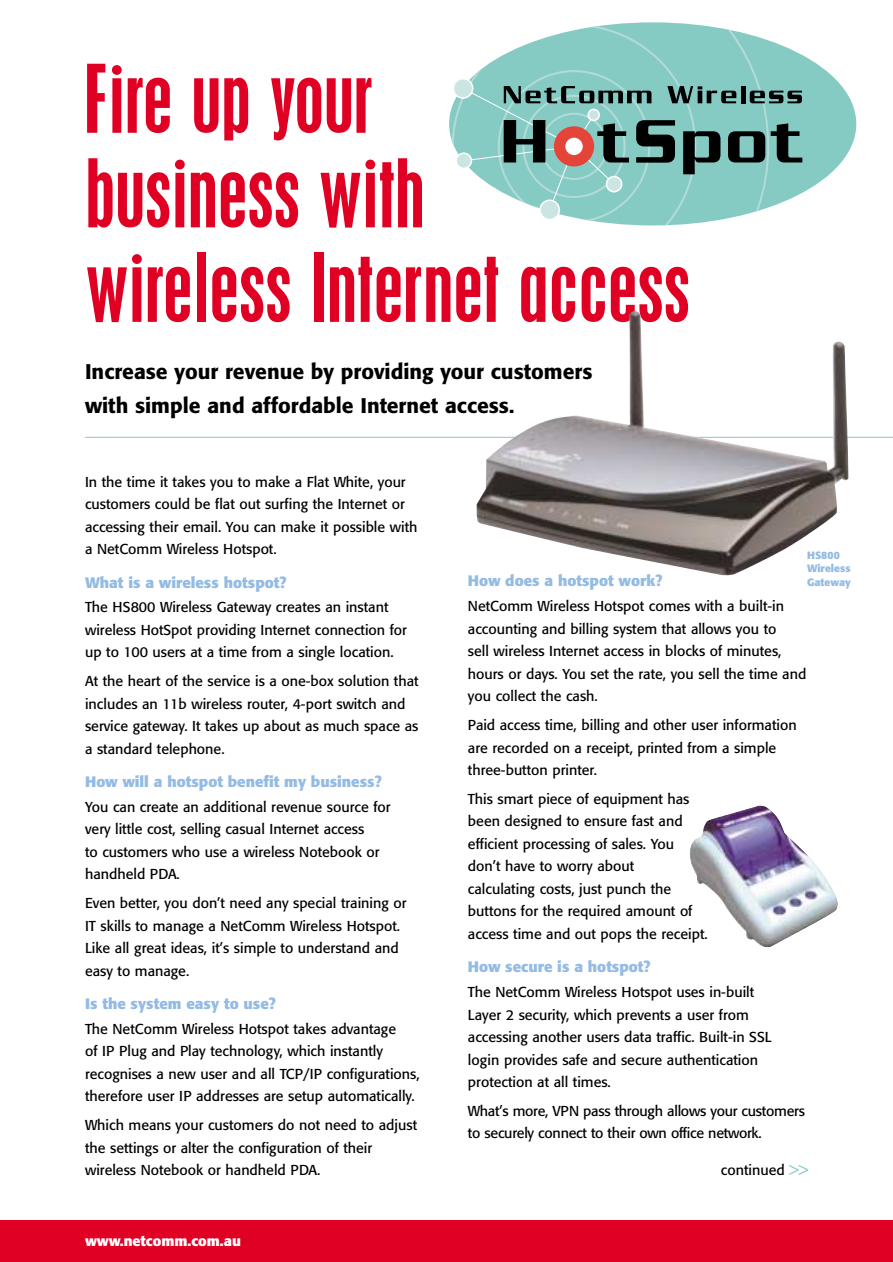
<style>
.page{position:relative;width:893px;height:1262px;background:#fff}
.page>*{position:absolute;margin:0;border:0;box-sizing:border-box;transform-origin:0 0}
.t1{font:condensed 84px/94.5px "Placard";color:#df0023}
.t2{font:500 21px/34.5px "Formata";color:#000}
.t3{font:700 15px "Formata";color:#94bbe3}
.t4{font:14.25px/22.5px "Formata";color:#000}
.t5{font:14.25px/22.5px "Formata";letter-spacing:-.02em;color:#000}
.t6{font:700 14.25px "Formata";color:#fff}
.t7{font:700 10.5px/13.6px "Formata";color:#94bbe3}
.s1{color:#86cac4}
</style>
<div class="page">
<div style="left:0;top:1220px;width:892px;height:41px;background:#df0023"></div>
<hr style="left:85px;top:437px;width:807px;height:1px;background:#86cac4">
<img style="left:476px;top:311px;width:372px;height:265px">
<img style="left:690px;top:805px;width:148px;height:142px">
<div style="left:449px;top:22px;width:407px;height:203px;background:#86cac4;border-radius:50%"></div>
<svg style="left:452px;top:26px;width:350px;height:199px"></svg>
<h1 class="t1" style="left:85px;top:55px;width:606px">Fire up your<br>business with<br>wireless Internet access</h1>
<h2 class="t2" style="left:85px;top:356px;width:509px">Increase your revenue by providing your customers with simple and affordable Internet access.</h2>
<p class="t4" style="left:85px;top:471px;width:334px">In the time it takes you to make a Flat White, your customers could be flat out surfing the Internet or accessing their email. You can make it possible with a NetComm Wireless Hotspot.</p>
<p class="t3" style="left:85px;top:575px;width:203px">What is a wireless hotspot?</p>
<p class="t4" style="left:85px;top:597px;width:323px">The HS800 Wireless Gateway creates an instant wireless HotSpot providing Internet connection for up to 100 users at a time from a single location.</p>
<p class="t4" style="left:85px;top:671px;width:335px">At the heart of the service is a one-box solution that includes an 11b wireless router, 4-port switch and service gateway. It takes up about as much space as a standard telephone.</p>
<p class="t3" style="left:85px;top:775px;width:298px">How will a hotspot benefit my business?</p>
<p class="t4" style="left:85px;top:796px;width:307px">You can create an additional revenue source for very little cost, selling casual Internet access<br>to customers who use a wireless Notebook or handheld PDA.</p>
<p class="t4" style="left:85px;top:893px;width:323px">Even better, you don’t need any special training or IT skills to manage a NetComm Wireless Hotspot.<br>Like all great ideas, it’s simple to understand and easy to manage.</p>
<p class="t3" style="left:85px;top:997px;width:192px">Is the system easy to use?</p>
<p class="t4" style="left:85px;top:1018px;width:336px">The NetComm Wireless Hotspot takes advantage<br>of IP Plug and Play technology, which instantly recognises a new user and all TCP/IP configurations, therefore user IP addresses are setup automatically.</p>
<p class="t4" style="left:85px;top:1115px;width:333px">Which means your customers do not need to adjust the settings or alter the configuration of their wireless Notebook or handheld PDA.</p>
<p class="t6" style="left:85px;top:1234px;width:157px">www.netcomm.com.au</p>
<p class="t7" style="left:807px;top:549px;width:45px">HS800<br>Wireless<br>Gateway</p>
<p class="t3" style="left:468px;top:574px;width:196px">How does a hotspot work?</p>
<p class="t4" style="left:468px;top:596px;width:340px">NetComm Wireless Hotspot comes with a built-in accounting and billing system that allows you to<br>sell wireless Internet access in blocks of minutes, hours or days. You set the rate, you sell the time and you collect the cash.</p>
<p class="t4" style="left:468px;top:715px;width:330px">Paid access time, billing and other user information are recorded on a receipt, printed from a simple three-button printer.</p>
<p class="t4" style="left:468px;top:788px;width:241px">This smart piece of equipment has been designed to ensure fast and efficient processing of sales. You don’t have to worry about<br>calculating costs, just punch the buttons for the required amount of access time and out pops the receipt.</p>
<p class="t3" style="left:468px;top:960px;width:184px">How secure is a hotspot?</p>
<p class="t4" style="left:468px;top:981px;width:305px">The NetComm Wireless Hotspot uses in-built Layer 2 security, which prevents a user from accessing another users data traffic. Built-in SSL login provides safe and secure authentication protection at all times.</p>
<p class="t5" style="left:468px;top:1100px;width:338px">What’s more, VPN pass through allows your customers to securely connect to their own office network.</p>
<p class="t4" style="left:720px;top:1159px;width:89px">continued <span class="s1">&gt;&gt;</span></p>
</div>
